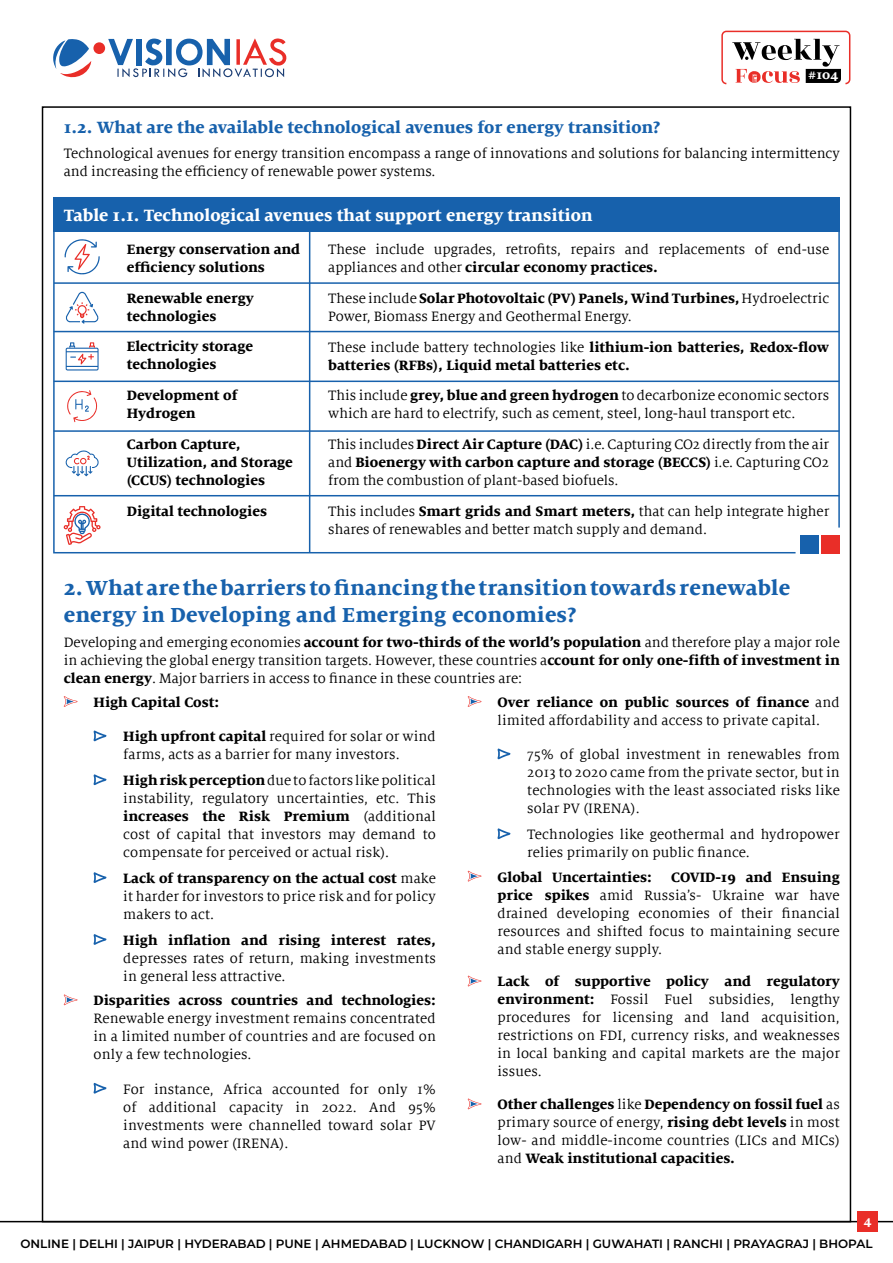
<style>
.page{position:relative;width:893px;height:1263px;background:#fff}
.page>*{position:absolute;margin:0;border:0;box-sizing:border-box;transform-origin:0 0}
.t1{font:800 22.5px/27px "Milo Serif Web W04";letter-spacing:.01em;color:#1761ac}
.t2{font:800 18px "Milo Serif Web W04";color:#1761ac}
.t3{font:800 18px "Milo Serif Web W04";color:#fff}
.t4{font:15px/18px "Milo Serif Web W04";color:#000}
.t5{font:800 15px/18px "Milo Serif Web W04";color:#000}
.t6{font:800 15px/18px "Milo Serif Web W04";color:#000101}
.t7{font:800 13.5px "Milo Serif Web W04";color:#fff}
.t8{font:600 12px "Montserrat";color:#000}
.s1{font-weight:800}
.s2{font-weight:400}
</style>
<div class="page">
<hr style="left:0;top:1221px;width:893px;height:1px;background:#000">
<div style="left:858px;top:1211px;width:20px;height:20px;background:#e92e28"></div>
<svg style="left:53px;top:39px;width:38px;height:39px"></svg>
<svg style="left:108px;top:38px;width:179px;height:40px"></svg>
<div style="left:93px;top:42px;width:12px;height:12px;background:#e92e28;border-radius:50%"></div>
<div style="left:721px;top:31px;width:129px;height:53px;border:2px solid #e92e28;border-radius:4px"></div>
<svg style="left:732px;top:39px;width:109px;height:44px"></svg>
<svg style="left:64px;top:696px;width:13px;height:11px"></svg>
<svg style="left:93px;top:730px;width:13px;height:11px"></svg>
<svg style="left:93px;top:774px;width:13px;height:11px"></svg>
<svg style="left:93px;top:872px;width:13px;height:11px"></svg>
<svg style="left:93px;top:934px;width:13px;height:11px"></svg>
<svg style="left:64px;top:994px;width:13px;height:11px"></svg>
<svg style="left:93px;top:1083px;width:13px;height:10px"></svg>
<svg style="left:468px;top:696px;width:13px;height:11px"></svg>
<svg style="left:497px;top:748px;width:13px;height:11px"></svg>
<svg style="left:497px;top:828px;width:13px;height:11px"></svg>
<svg style="left:468px;top:871px;width:13px;height:11px"></svg>
<svg style="left:468px;top:976px;width:13px;height:10px"></svg>
<svg style="left:468px;top:1098px;width:13px;height:11px"></svg>
<svg style="left:53px;top:231px;width:787px;height:323px"></svg>
<div style="left:53px;top:197px;width:787px;height:34px;background:#1761ac"></div>
<div style="left:800px;top:535px;width:18px;height:18px;background:#1761ac"></div>
<div style="left:822px;top:535px;width:18px;height:18px;background:#e92e28"></div>
<hr style="left:309px;top:231px;width:1px;height:322px;background:#1761ac">
<hr style="left:54px;top:282px;width:785px;height:2px;background:#1761ac">
<hr style="left:54px;top:331px;width:785px;height:1px;background:#1761ac">
<hr style="left:54px;top:381px;width:785px;height:1px;background:#1761ac">
<hr style="left:54px;top:430px;width:785px;height:2px;background:#1761ac">
<hr style="left:54px;top:495px;width:785px;height:1px;background:#1761ac">
<svg style="left:64px;top:506px;width:37px;height:39px"></svg>
<svg style="left:67px;top:390px;width:30px;height:32px"></svg>
<svg style="left:66px;top:342px;width:33px;height:28px"></svg>
<svg style="left:65px;top:239px;width:35px;height:35px"></svg>
<svg style="left:65px;top:450px;width:34px;height:26px"></svg>
<svg style="left:65px;top:292px;width:34px;height:32px"></svg>
<p class="t2" style="left:64px;top:117px;width:598px">1.2. What are the available technological avenues for energy transition?</p>
<p class="t7" style="left:808px;top:67px;width:32px">#104</p>
<p class="t4" style="left:64px;top:144px;width:777px">Technological avenues for energy transition encompass a range of innovations and solutions for balancing intermittency and increasing the efficiency of renewable power systems.</p>
<p class="t3" style="left:64px;top:205px;width:530px">Table 1.1. Technological avenues that support energy transition</p>
<p class="t6" style="left:127px;top:240px;width:175px">Energy conservation and efficiency solutions</p>
<p class="t6" style="left:127px;top:289px;width:128px">Renewable energy technologies</p>
<p class="t6" style="left:127px;top:338px;width:128px">Electricity storage technologies</p>
<p class="t6" style="left:127px;top:386px;width:112px">Development of<br>Hydrogen</p>
<p class="t6" style="left:127px;top:435px;width:168px">Carbon Capture,<br>Utilization, and Storage (CCUS) technologies</p>
<p class="t6" style="left:127px;top:502px;width:142px">Digital technologies</p>
<p class="t4" style="left:328px;top:240px;width:502px">These include upgrades, retrofits, repairs and replacements of end-use appliances and other <span class="s1">circular economy practices.</span></p>
<p class="t4" style="left:328px;top:289px;width:502px">These include <span class="s1">Solar Photovoltaic (PV) Panels, Wind Turbines,</span> Hydroelectric<br>Power, Biomass Energy and Geothermal Energy.</p>
<p class="t5" style="left:328px;top:338px;width:502px"><span class="s2">These include battery technologies like</span> lithium-ion batteries, Redox-flow batteries (RFBs), Liquid metal batteries etc.</p>
<p class="t4" style="left:328px;top:387px;width:502px">This include <span class="s1">grey, blue and green hydrogen</span> to decarbonize economic sectors which are hard to electrify, such as cement, steel, long-haul transport etc.</p>
<p class="t4" style="left:328px;top:435px;width:502px;text-align:justify">This includes <span class="s1">Direct Air Capture (DAC)</span> i.e. Capturing CO2 directly from the air and <span class="s1">Bioenergy with carbon capture and storage (BECCS)</span> i.e. Capturing CO2 from the combustion of plant-based biofuels.</p>
<p class="t4" style="left:328px;top:502px;width:502px">This includes <span class="s1">Smart grids and Smart meters,</span> that can help integrate higher shares of renewables and better match supply and demand.</p>
<h1 class="t1" style="left:64px;top:574px;width:728px">2. What are the barriers to financing the transition towards renewable energy in Developing and Emerging economies?</h1>
<p class="t4" style="left:64px;top:633px;width:778px;text-align:justify">Developing and emerging economies <span class="s1">account for two-thirds of the world’s population</span> and therefore play a major role in achieving the global energy transition targets. However, these countries a<span class="s1">ccount for only one-fifth of investment in clean energy</span>. Major barriers in access to finance in these countries are:</p>
<p class="t5" style="left:94px;top:693px;width:127px">High Capital Cost:</p>
<p class="t4" style="left:123px;top:727px;width:314px"><span class="s1">High upfront capital</span> required for solar or wind farms, acts as a barrier for many investors.</p>
<p class="t4" style="left:123px;top:771px;width:314px;text-align:justify"><span class="s1">High risk perception</span> due to factors like political instability, regulatory uncertainties, etc. This <span class="s1">increases the Risk Premium</span> (additional cost of capital that investors may demand to compensate for perceived or actual risk).</p>
<p class="t4" style="left:123px;top:869px;width:314px;text-align:justify"><span class="s1">Lack of transparency on the actual cost</span> make it harder for investors to price risk and for policy makers to act.</p>
<p class="t5" style="left:123px;top:931px;width:314px">High inflation and rising interest rates,</p>
<p class="t4" style="left:123px;top:949px;width:314px">depresses rates of return, making investments in general less attractive.</p>
<p class="t5" style="left:94px;top:991px;width:344px">Disparities across countries and technologies:</p>
<p class="t4" style="left:94px;top:1009px;width:344px;text-align:justify">Renewable energy investment remains concentrated in a limited number of countries and are focused on only a few technologies.</p>
<p class="t4" style="left:123px;top:1080px;width:314px;text-align:justify">For instance, Africa accounted for only 1% of additional capacity in 2022. And 95% investments were channelled toward solar PV and wind power (IRENA).</p>
<p class="t4" style="left:497px;top:693px;width:344px"><span class="s1">Over reliance on public sources of finance</span> and limited affordability and access to private capital.</p>
<p class="t4" style="left:527px;top:745px;width:314px;text-align:justify">75% of global investment in renewables from 2013 to 2020 came from the private sector, but in technologies with the least associated risks like solar PV (IRENA).</p>
<p class="t4" style="left:527px;top:825px;width:314px">Technologies like geothermal and hydropower relies primarily on public finance.</p>
<p class="t5" style="left:497px;top:867px;width:156px">Global Uncertainties:</p>
<p class="t4" style="left:497px;top:868px;width:344px;text-align:justify;text-indent:174px"><span class="s1">COVID-19 and Ensuing price spikes</span> amid Russia’s- Ukraine war have drained developing economies of their financial resources and shifted focus to maintaining secure and stable energy supply.</p>
<p class="t4" style="left:497px;top:973px;width:344px;text-align:justify"><span class="s1">Lack of supportive policy and regulatory environment:</span> Fossil Fuel subsidies, lengthy procedures for licensing and land acquisition, restrictions on FDI, currency risks, and weaknesses in local banking and capital markets are the major issues.</p>
<p class="t5" style="left:497px;top:1095px;width:344px;text-align:justify">Other challenges <span class="s2">like</span> Dependency on fossil fuel <span class="s2">as primary source of energy,</span> rising debt levels <span class="s2">in most low- and middle-income countries (LICs and MICs) and</span> Weak institutional capacities.</p>
<p class="t7" style="left:864px;top:1212px;width:9px">4</p>
<p class="t8" style="left:20px;top:1236px;width:854px">ONLINE | DELHI | JAIPUR | HYDERABAD | PUNE | AHMEDABAD | LUCKNOW | CHANDIGARH | GUWAHATI | RANCHI | PRAYAGRAJ | BHOPAL</p>
</div>
